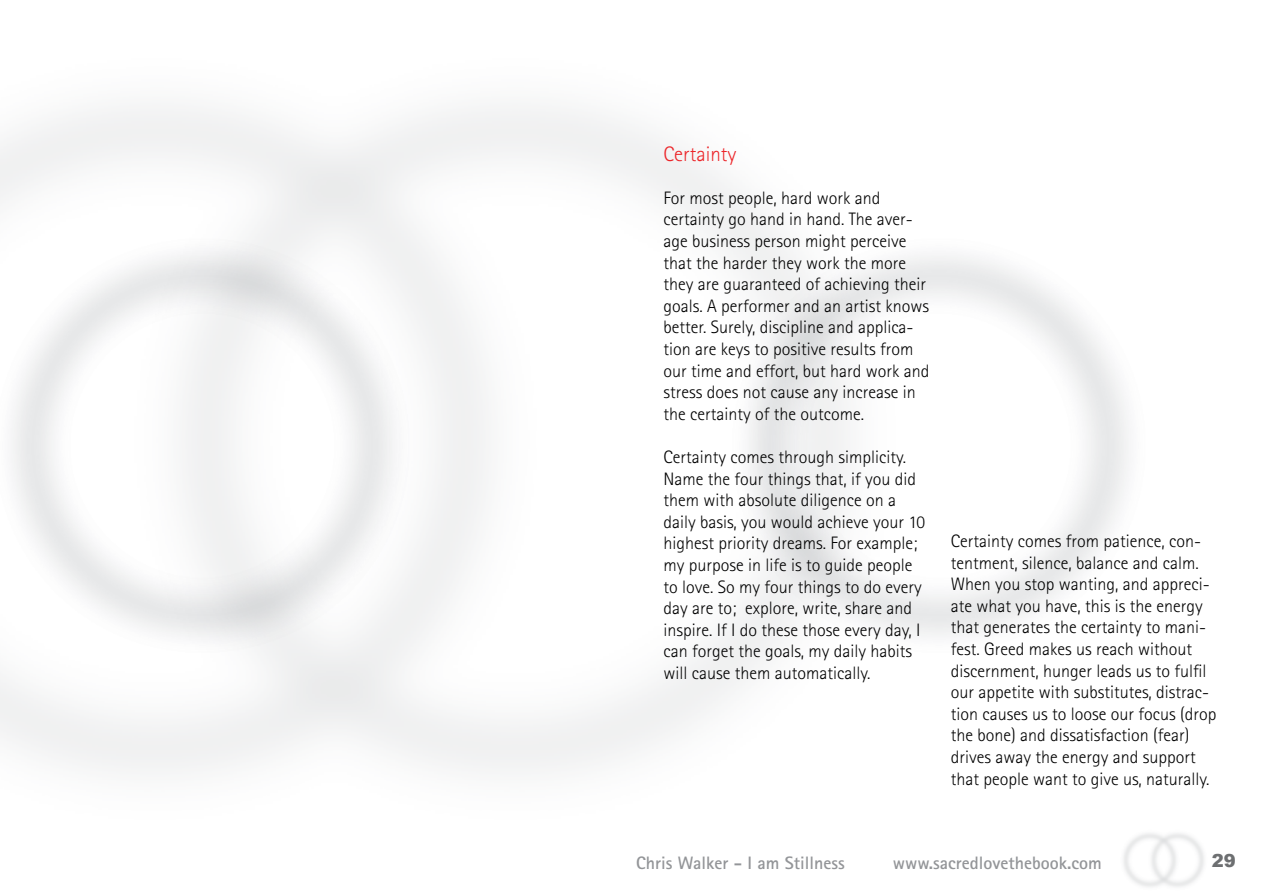
<style>
.page{position:relative;width:1263px;height:893px;background:#fff}
.page>*{position:absolute;margin:0;border:0;box-sizing:border-box;transform-origin:0 0}
.t1{font:300 21px "Rotis Sans Serif";color:#ec2529}
.t2{font:300 18px/21.6px "Rotis Sans Serif";color:#000}
.t3{font:700 18px "Rotis Sans Serif";color:#939598}
.t4{font:900 18px "Arial";color:#6d6f71}
</style>
<div class="page">
<p class="t1" style="left:663px;top:141px;width:75px">Certainty</p>
<p class="t2" style="left:663px;top:187px;width:267px">For most people, hard work and certainty go hand in hand. The aver&shy;age business person might perceive that the harder they work the more they are guaranteed of achieving their goals. A performer and an artist knows better. Surely, discipline and applica&shy;tion are keys to positive results from our time and effort, but hard work and stress does not cause any increase in the certainty of the outcome.</p>
<p class="t2" style="left:663px;top:446px;width:263px">Certainty comes through simplicity.<br>Name the four things that, if you did them with absolute diligence on a daily basis, you would achieve your 10 highest priority dreams. For example; my purpose in life is to guide people to love. So my four things to do every day are to; explore, write, share and inspire. If I do these those every day, I can forget the goals, my daily habits will cause them automatically.</p>
<p class="t2" style="left:951px;top:530px;width:267px">Certainty comes from patience, con&shy;tentment, silence, balance and calm.<br>When you stop wanting, and appreci&shy;ate what you have, this is the energy that generates the certainty to mani&shy;fest. Greed makes us reach without discernment, hunger leads us to fulfil our appetite with substitutes, distrac&shy;tion causes us to loose our focus (drop the bone) and dissatisfaction (fear) drives away the energy and support that people want to give us, naturally.</p>
<p class="t3" style="left:636px;top:851px;width:210px">Chris Walker - I am Stillness</p>
<p class="t3" style="left:893px;top:851px;width:210px">www.sacredlovethebook.com</p>
<p class="t4" style="left:1212px;top:850px;width:13px">29</p>
</div>
